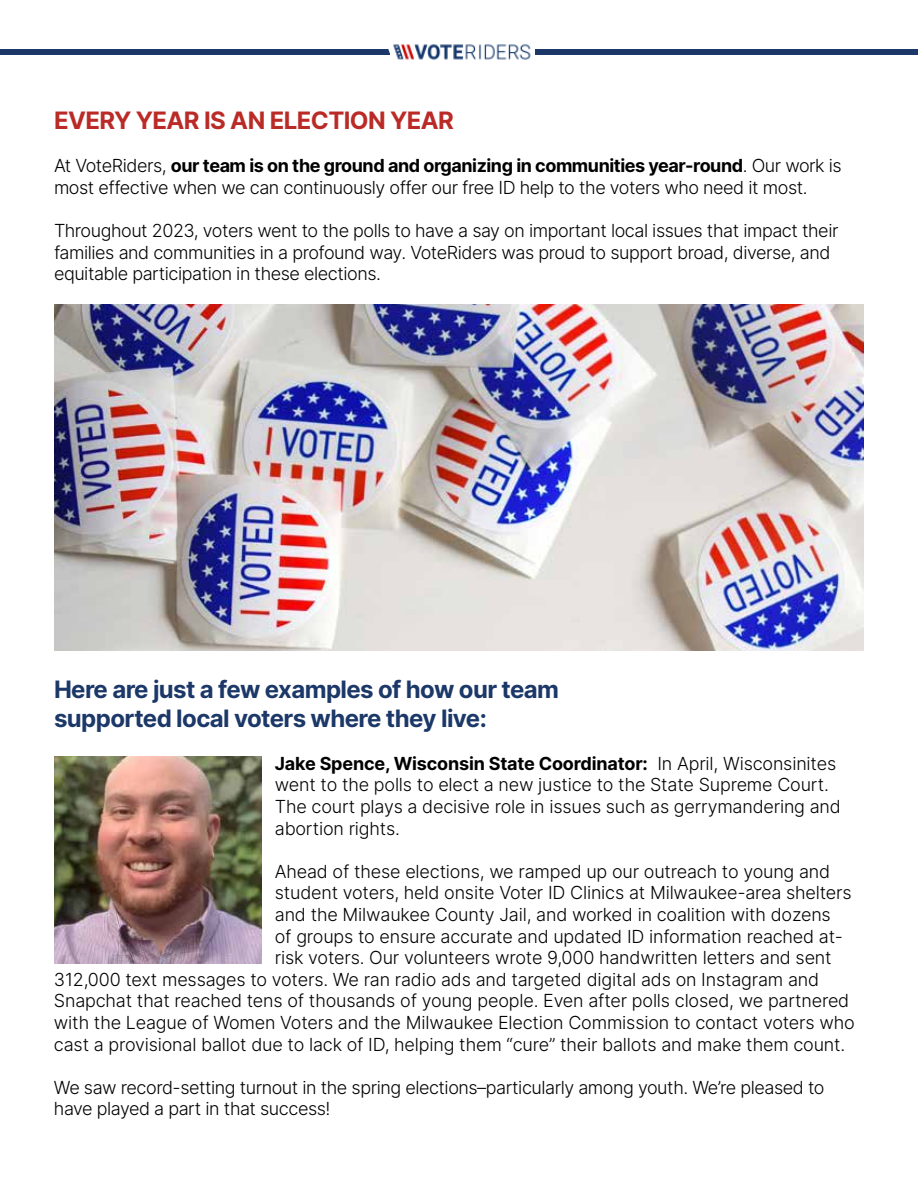
<style>
.page{position:relative;width:918px;height:1188px;background:#fff}
.page>*{position:absolute;margin:0;border:0;box-sizing:border-box;transform-origin:0 0}
.t1{font:700 24px/28.8px "Inter";letter-spacing:-.025em;color:#1c3868}
.t2{font:700 24px "Inter";letter-spacing:-.025em;color:#ba2a26}
.t3{font:300 18px/21.6px "Inter";letter-spacing:-.01em;color:#000}
.s1{font-weight:700}
</style>
<div class="page">
<div style="left:0;top:49px;width:918px;height:6px;background:#1c3868"></div>
<img style="left:391px;top:44px;width:143px;height:16px">
<img style="left:54px;top:756px;width:207px;height:207px">
<img style="left:55px;top:305px;width:808px;height:345px">
<h1 class="t2" style="left:54px;top:106px;width:402px">EVERY YEAR IS AN ELECTION YEAR</h1>
<p class="t3" style="left:54px;top:155px;width:789px">At VoteRiders, <span class="s1">our team is on the ground and organizing in communities year-round</span>. Our work is most effective when we can continuously offer our free ID help to the voters who need it most.</p>
<p class="t3" style="left:54px;top:220px;width:786px">Throughout 2023, voters went to the polls to have a say on important local issues that impact their families and communities in a profound way. VoteRiders was proud to support broad, diverse, and equitable participation in these elections.</p>
<h1 class="t1" style="left:54px;top:675px;width:507px">Here are just a few examples of how our team supported local voters where they live:</h1>
<p class="t3" style="left:275px;top:753px;width:568px"><span class="s1">Jake Spence, Wisconsin State Coordinator:</span> In April, Wisconsinites went to the polls to elect a new justice to the State Supreme Court.<br>The court plays a decisive role in issues such as gerrymandering and abortion rights.</p>
<p class="t3" style="left:275px;top:861px;width:557px">Ahead of these elections, we ramped up our outreach to young and</p>
<p class="t3" style="left:275px;top:882px;width:578px">student voters, held onsite Voter ID Clinics at Milwaukee-area shelters</p>
<p class="t3" style="left:275px;top:904px;width:558px">and the Milwaukee County Jail, and worked in coalition with dozens</p>
<p class="t3" style="left:275px;top:925px;width:569px">of groups to ensure accurate and updated ID information reached at-</p>
<p class="t3" style="left:275px;top:947px;width:558px">risk voters. Our volunteers wrote 9,000 handwritten letters and sent</p>
<p class="t3" style="left:54px;top:969px;width:767px">312,000 text messages to voters. We ran radio ads and targeted digital ads on Instagram and</p>
<p class="t3" style="left:54px;top:990px;width:797px">Snapchat that reached tens of thousands of young people. Even after polls closed, we partnered</p>
<p class="t3" style="left:54px;top:1012px;width:802px">with the League of Women Voters and the Milwaukee Election Commission to contact voters who</p>
<p class="t3" style="left:54px;top:1033px;width:793px">cast a provisional ballot due to lack of ID, helping them “cure” their ballots and make them count.</p>
<p class="t3" style="left:54px;top:1077px;width:772px">We saw record-setting turnout in the spring elections–particularly among youth. We’re pleased to have played a part in that success!</p>
</div>
